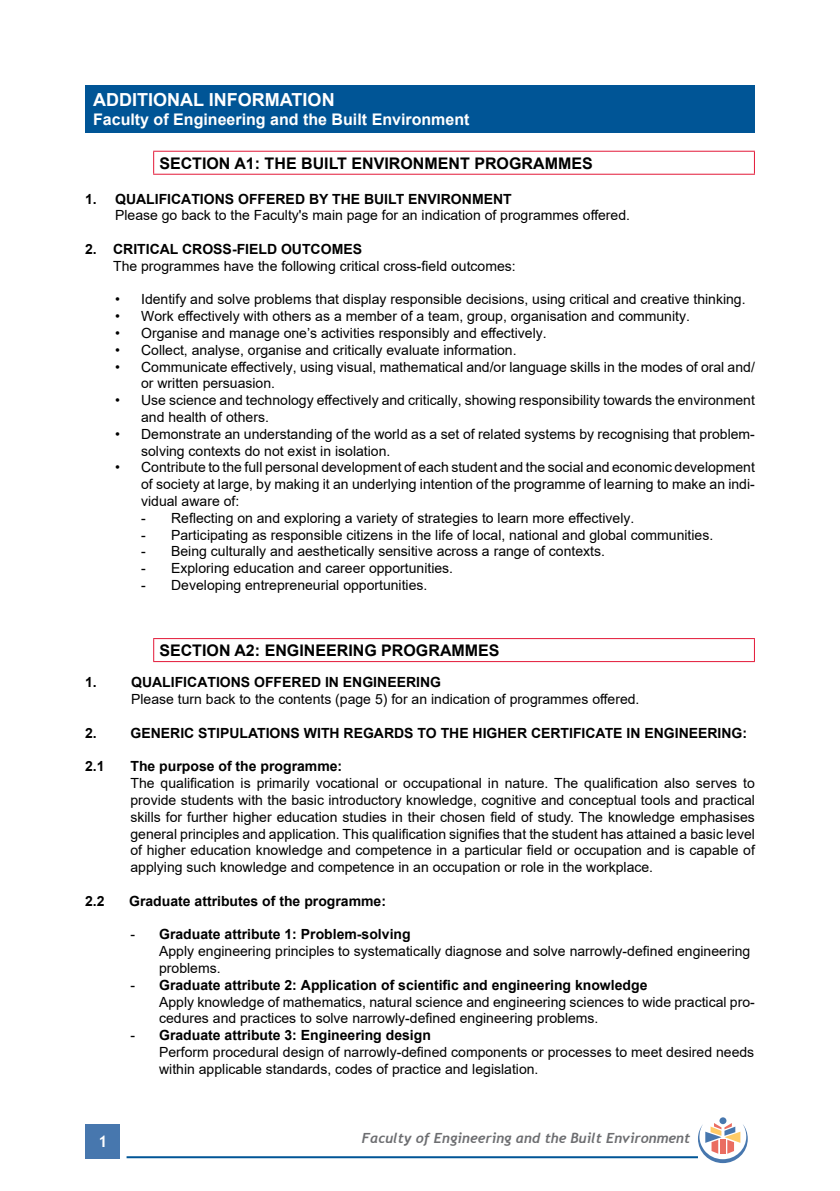
<style>
.page{position:relative;width:840px;height:1191px;background:#fff}
.page>*{position:absolute;margin:0;border:0;box-sizing:border-box;transform-origin:0 0}
.t1{font:700 18px "Arial";color:#fff}
.t2{font:700 16px "Arial";color:#000}
.t3{font:700 16px "Arial";color:#fff}
.t4{font:700 16px "Trebuchet MS";color:#fff}
.t5{font:14px/16.8px "Arial";color:#000}
.t6{font:700 14px "Arial";color:#000}
.t7{font:italic 700 14px "Trebuchet";color:#6d6e71}
.s1{font-weight:700}
</style>
<div class="page">
<div style="left:86px;top:1124px;width:34px;height:34px;background:#4777ae"></div>
<hr style="left:126px;top:1156px;width:571px;height:2px;background:#005596">
<div style="left:719px;top:1117px;width:7px;height:7px;background:#4777ae;border-radius:50%"></div>
<svg style="left:697px;top:1123px;width:50px;height:40px"></svg>
<div style="left:85px;top:85px;width:669px;height:48px;background:#005596"></div>
<hr style="left:153px;top:151px;width:601px;height:1px;background:#e31837">
<svg style="left:153px;top:152px;width:1px;height:22px"></svg>
<svg style="left:753px;top:152px;width:1px;height:22px"></svg>
<hr style="left:153px;top:174px;width:601px;height:1px;background:#e31837">
<hr style="left:153px;top:638px;width:601px;height:1px;background:#e31837">
<svg style="left:153px;top:639px;width:1px;height:22px"></svg>
<svg style="left:753px;top:639px;width:1px;height:22px"></svg>
<hr style="left:153px;top:661px;width:601px;height:1px;background:#e31837">
<p class="t1" style="left:93px;top:87px;width:243px">ADDITIONAL INFORMATION</p>
<p class="t3" style="left:93px;top:108px;width:378px">Faculty of Engineering and the Built Environment</p>
<p class="t2" style="left:159px;top:152px;width:434px">SECTION A1: THE BUILT ENVIRONMENT PROGRAMMES</p>
<p class="t6" style="left:85px;top:189px;width:428px">1. QUALIFICATIONS OFFERED BY THE BUILT ENVIRONMENT</p>
<p class="t5" style="left:115px;top:207px;width:516px">Please go back to the Faculty's main page for an indication of programmes offered.</p>
<p class="t6" style="left:85px;top:239px;width:278px">2. CRITICAL CROSS-FIELD OUTCOMES</p>
<p class="t5" style="left:113px;top:257px;width:404px">The programmes have the following critical cross-field outcomes:</p>
<p class="t5" style="left:115px;top:291px;width:631px">• Identify and solve problems that display responsible decisions, using critical and creative thinking.</p>
<p class="t5" style="left:115px;top:308px;width:576px">• Work effectively with others as a member of a team, group, organisation and community.</p>
<p class="t5" style="left:115px;top:324px;width:433px">• Organise and manage one’s activities responsibly and effectively.</p>
<p class="t5" style="left:115px;top:341px;width:403px">• Collect, analyse, organise and critically evaluate information.</p>
<p class="t5" style="left:141px;top:358px;width:615px;text-indent:-26px">• Communicate effectively, using visual, mathematical and/or language skills in the modes of oral and/ or written persuasion.</p>
<p class="t5" style="left:141px;top:392px;width:615px;text-indent:-26px">• Use science and technology effectively and critically, showing responsibility towards the environment and health of others.</p>
<p class="t5" style="left:141px;top:425px;width:615px;text-indent:-26px">• Demonstrate an understanding of the world as a set of related systems by recognising that problem&shy;solving contexts do not exist in isolation.</p>
<p class="t5" style="left:141px;top:459px;width:615px;text-align:justify;text-indent:-26px">• Contribute to the full personal development of each student and the social and economic development of society at large, by making it an underlying intention of the programme of learning to make an indi&shy;vidual aware of:</p>
<p class="t5" style="left:141px;top:509px;width:494px">- Reflecting on and exploring a variety of strategies to learn more effectively.</p>
<p class="t5" style="left:141px;top:526px;width:573px">- Participating as responsible citizens in the life of local, national and global communities.</p>
<p class="t5" style="left:141px;top:543px;width:465px">- Being culturally and aesthetically sensitive across a range of contexts.</p>
<p class="t5" style="left:141px;top:560px;width:313px">- Exploring education and career opportunities.</p>
<p class="t5" style="left:141px;top:576px;width:288px">- Developing entrepreneurial opportunities.</p>
<p class="t2" style="left:159px;top:639px;width:341px">SECTION A2: ENGINEERING PROGRAMMES</p>
<p class="t6" style="left:85px;top:672px;width:13px">1.</p>
<p class="t6" style="left:131px;top:672px;width:311px">QUALIFICATIONS OFFERED IN ENGINEERING</p>
<p class="t5" style="left:131px;top:690px;width:509px">Please turn back to the contents (page 5) for an indication of programmes offered.</p>
<p class="t6" style="left:85px;top:723px;width:13px">2.</p>
<p class="t6" style="left:130px;top:723px;width:618px">GENERIC STIPULATIONS WITH REGARDS TO THE HIGHER CERTIFICATE IN ENGINEERING:</p>
<p class="t6" style="left:85px;top:756px;width:21px">2.1</p>
<p class="t6" style="left:130px;top:756px;width:213px">The purpose of the programme:</p>
<p class="t5" style="left:130px;top:774px;width:625px;text-align:justify">The qualification is primarily vocational or occupational in nature. The qualification also serves to provide students with the basic introductory knowledge, cognitive and conceptual tools and practical skills for further higher education studies in their chosen field of study. The knowledge emphasises general principles and application. This qualification signifies that the student has attained a basic level of higher education knowledge and competence in a particular field or occupation and is capable of applying such knowledge and competence in an occupation or role in the workplace.</p>
<p class="t6" style="left:85px;top:891px;width:21px">2.2</p>
<p class="t6" style="left:129px;top:891px;width:258px">Graduate attributes of the programme:</p>
<p class="t5" style="left:159px;top:926px;width:592px;text-indent:-29px">- <span class="s1">Graduate attribute 1: Problem-solving<br></span>Apply engineering principles to systematically diagnose and solve narrowly-defined engineering problems.</p>
<p class="t5" style="left:159px;top:976px;width:597px;text-indent:-29px">- <span class="s1">Graduate attribute 2: Application of scientific and engineering knowledge<br></span>Apply knowledge of mathematics, natural science and engineering sciences to wide practical pro&shy;cedures and practices to solve narrowly-defined engineering problems.</p>
<p class="t5" style="left:159px;top:1026px;width:596px;text-indent:-29px">- <span class="s1">Graduate attribute 3: Engineering design<br></span>Perform procedural design of narrowly-defined components or processes to meet desired needs within applicable standards, codes of practice and legislation.</p>
<p class="t4" style="left:98px;top:1131px;width:11px">1</p>
<p class="t7" style="left:362px;top:1129px;width:329px">Faculty of Engineering and the Built Environment</p>
</div>
